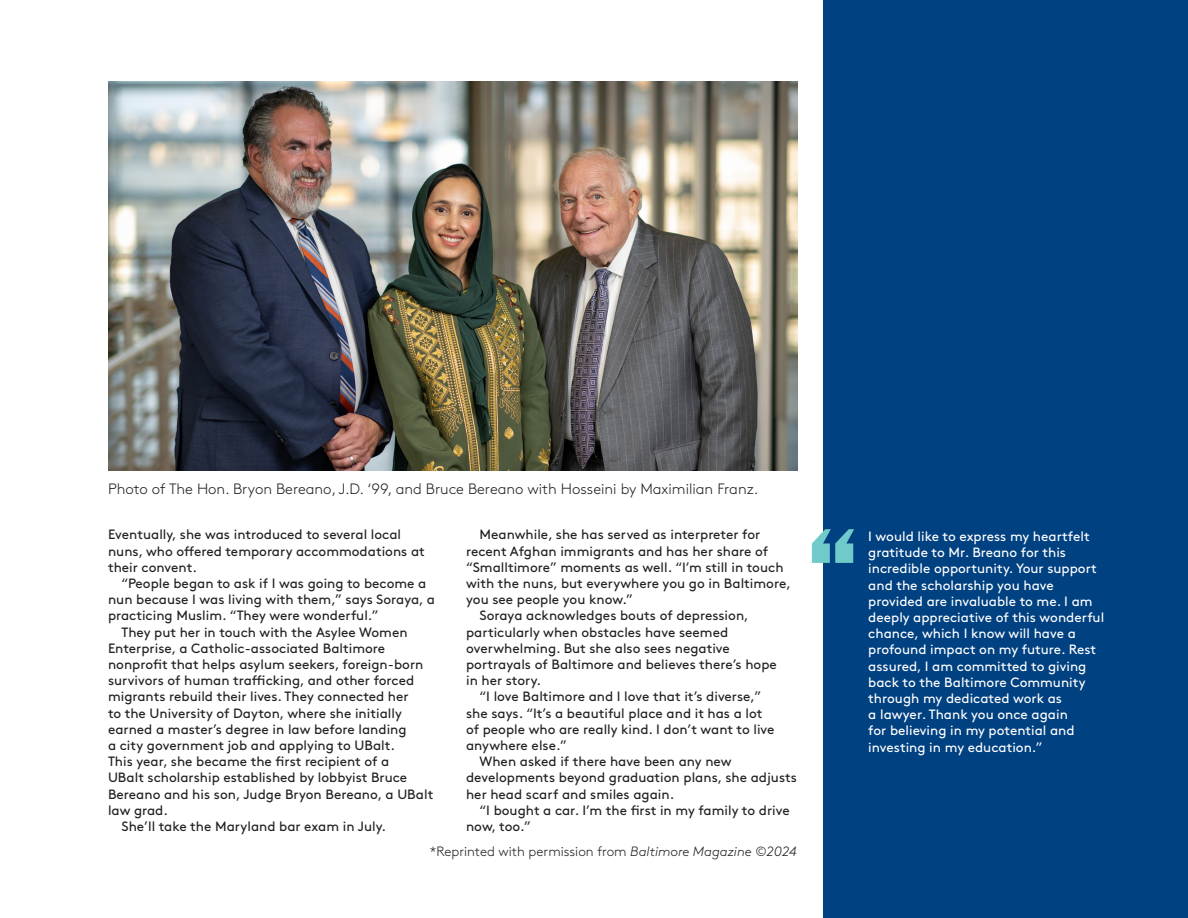
<style>
.page{position:relative;width:1188px;height:918px;background:#fff}
.page>*{position:absolute;margin:0;border:0;box-sizing:border-box;transform-origin:0 0}
.Fin_info_-_copy_points{font:300 15px "Brown Std";color:#231f20}
.body_-_indent_-_student_story{font:13.5px/16.2px "Brown Std";color:#231f20}
.Quote-_Student_story{font:13.5px/16.2px "Brown Std";color:#fff}
.body_-_indent_-_student_story-2{font:300 13.5px "Brown Std";color:#231f20}
.s1{font-style:italic}
</style>
<div class="page">
<img style="left:108px;top:81px;width:689px;height:390px">
<div style="left:824px;top:0;width:364px;height:918px;background:#004181"></div>
<svg style="left:812px;top:529px;width:42px;height:34px"></svg>
<p class="Fin_info_-_copy_points" style="left:108px;top:481px;width:652px">Photo of The Hon. Bryon Bereano, J.D. ‘99, and Bruce Bereano with Hosseini by Maximilian Franz.</p>
<p class="body_-_indent_-_student_story" style="left:108px;top:527px;width:318px">Eventually, she was introduced to several local nuns, who offered temporary accommodations at their convent.</p>
<p class="body_-_indent_-_student_story" style="left:108px;top:575px;width:329px;text-indent:14px">“People began to ask if I was going to become a nun because I was living with them,” says Soraya, a practicing Muslim. “They were wonderful.”</p>
<p class="body_-_indent_-_student_story" style="left:108px;top:624px;width:327px;text-indent:14px">They put her in touch with the Asylee Women Enterprise, a Catholic-associated Baltimore nonprofit that helps asylum seekers, foreign-born survivors of human trafficking, and other forced migrants rebuild their lives. They connected her<br>to the University of Dayton, where she initially earned a master’s degree in law before landing<br>a city government job and applying to UBalt.<br>This year, she became the first recipient of a<br>UBalt scholarship established by lobbyist Bruce Bereano and his son, Judge Bryon Bereano, a UBalt law grad.</p>
<p class="body_-_indent_-_student_story" style="left:122px;top:818px;width:266px">She’ll take the Maryland bar exam in July.</p>
<p class="body_-_indent_-_student_story" style="left:466px;top:527px;width:326px;text-indent:14px">Meanwhile, she has served as interpreter for recent Afghan immigrants and has her share of “Smalltimore” moments as well. “I’m still in touch with the nuns, but everywhere you go in Baltimore, you see people you know.”</p>
<p class="body_-_indent_-_student_story" style="left:466px;top:608px;width:312px;text-indent:14px">Soraya acknowledges bouts of depression, particularly when obstacles have seemed overwhelming. But she also sees negative portrayals of Baltimore and believes there’s hope in her story.</p>
<p class="body_-_indent_-_student_story" style="left:466px;top:689px;width:310px;text-indent:14px">“I love Baltimore and I love that it’s diverse,” she says. “It’s a beautiful place and it has a lot of people who are really kind. I don’t want to live anywhere else.”</p>
<p class="body_-_indent_-_student_story" style="left:466px;top:753px;width:332px;text-indent:14px">When asked if there have been any new developments beyond graduation plans, she adjusts her head scarf and smiles again.</p>
<p class="body_-_indent_-_student_story" style="left:466px;top:802px;width:325px;text-indent:14px">“I bought a car. I’m the first in my family to drive now, too.”</p>
<p class="body_-_indent_-_student_story-2" style="left:430px;top:843px;width:369px">*Reprinted with permission from <span class="s1">Baltimore Magazine ©2024</span></p>
<p class="Quote-_Student_story" style="left:868px;top:528px;width:237px">I would like to express my heartfelt gratitude to Mr. Breano for this incredible opportunity. Your support and the scholarship you have provided are invaluable to me. I am deeply appreciative of this wonderful chance, which I know will have a profound impact on my future. Rest assured, I am committed to giving back to the Baltimore Community through my dedicated work as<br>a lawyer. Thank you once again<br>for believing in my potential and investing in my education.”</p>
</div>
